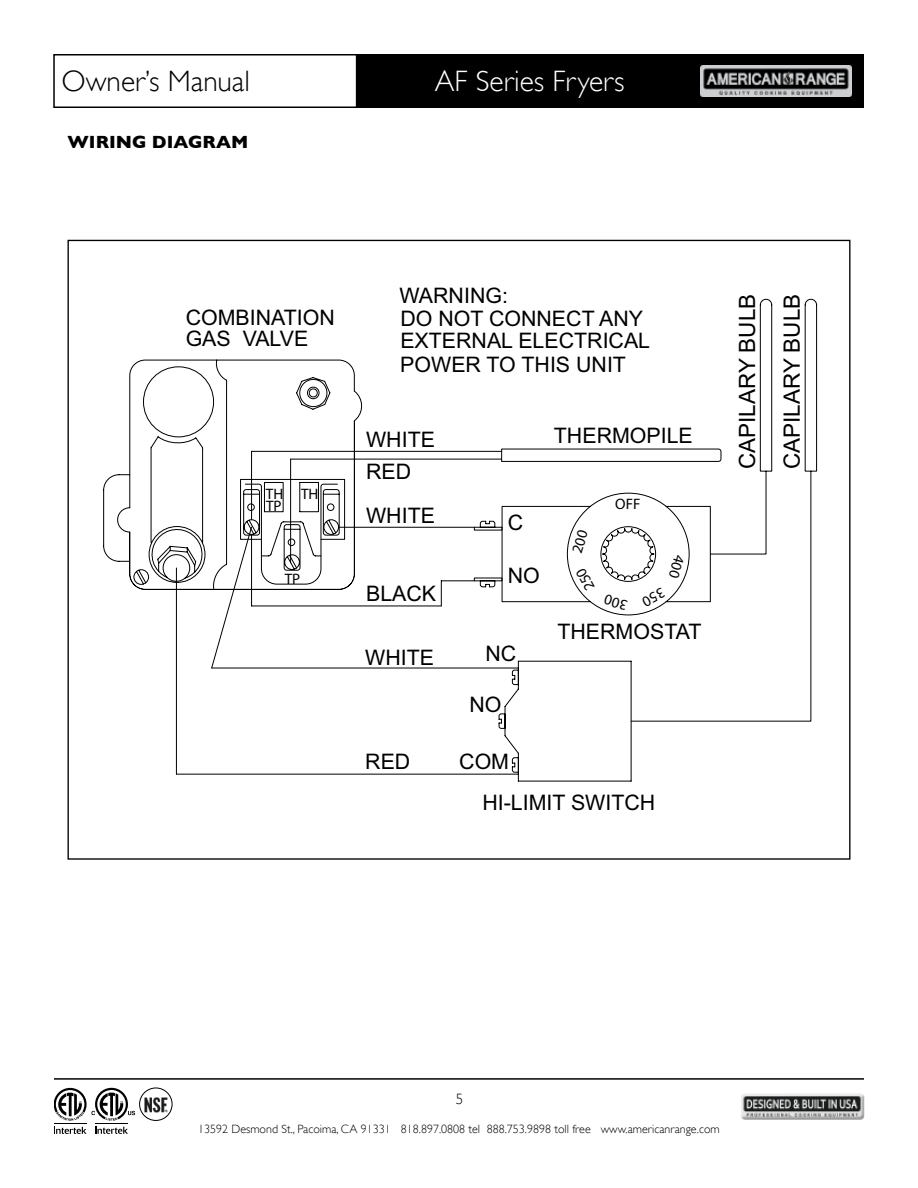
<style>
.page{position:relative;width:918px;height:1188px;background:#fff}
.page>*{position:absolute;margin:0;border:0;box-sizing:border-box;transform-origin:0 0}
.t1{font:300 29.55px "Gill Sans";color:#fff}
.t2{font:300 29.55px "Gill Sans";color:#000}
.t3{font:22.5px "Arial";color:#000}
.t4{font:21.45px "Arial";color:#000}
.t5{font:700 18px "Gill Sans";color:#000}
.t6{font:15.15px "Myriad Pro";color:#000}
.t7{font:300 15px "Gill Sans";color:#000}
.t8{font:300 12px "Gill Sans";color:#000}
</style>
<div class="page">
<svg style="left:722px;top:298px;width:95px;height:424px"></svg>
<svg style="left:517px;top:775px;width:115px;height:7px"></svg>
<svg style="left:176px;top:448px;width:546px;height:327px"></svg>
<svg style="left:355px;top:391px;width:9px;height:199px"></svg>
<svg style="left:103px;top:359px;width:252px;height:231px"></svg>
<div style="left:53px;top:54px;width:304px;height:54px;border:2px solid #000"></div>
<div style="left:356px;top:54px;width:508px;height:54px;background:#000"></div>
<img style="left:700px;top:66px;width:152px;height:30px">
<hr style="left:54px;top:1078px;width:810px;height:2px;background:#000">
<img style="left:741px;top:1093px;width:124px;height:27px">
<svg style="left:54px;top:1127px;width:33px;height:7px"></svg>
<hr style="left:54px;top:1123px;width:33px;height:1px;background:#000">
<svg style="left:95px;top:1127px;width:33px;height:7px"></svg>
<hr style="left:95px;top:1123px;width:33px;height:1px;background:#000">
<svg style="left:54px;top:1088px;width:81px;height:33px"></svg>
<div style="left:139px;top:1088px;width:34px;height:33px;border:1px solid #000;border-radius:50%"></div>
<img style="left:144px;top:1097px;width:23px;height:15px">
<svg style="left:669px;top:554px;width:15px;height:25px"></svg>
<svg style="left:641px;top:587px;width:25px;height:20px"></svg>
<svg style="left:604px;top:594px;width:24px;height:16px"></svg>
<svg style="left:576px;top:567px;width:19px;height:24px"></svg>
<svg style="left:572px;top:530px;width:16px;height:24px"></svg>
<h1 class="t2" style="left:62px;top:58px;width:190px">Owner’s Manual</h1>
<h1 class="t1" style="left:435px;top:58px;width:191px">AF Series Fryers</h1>
<p class="t5" style="left:68px;top:131px;width:182px">WIRING DIAGRAM</p>
<p class="t4" style="left:186px;top:303px;width:151px">COMBINATION</p>
<p class="t4" style="left:186px;top:324px;width:124px">GAS VALVE</p>
<p class="t6" style="left:266px;top:484px;width:19px">TH</p>
<p class="t6" style="left:266px;top:496px;width:17px">TP</p>
<p class="t6" style="left:301px;top:484px;width:19px">TH</p>
<p class="t6" style="left:285px;top:569px;width:17px">TP</p>
<p class="t4" style="left:400px;top:282px;width:110px">WARNING:</p>
<p class="t4" style="left:400px;top:304px;width:244px">DO NOT CONNECT ANY</p>
<p class="t4" style="left:400px;top:327px;width:251px">EXTERNAL ELECTRICAL</p>
<p class="t4" style="left:400px;top:350px;width:227px">POWER TO THIS UNIT</p>
<p class="t4" style="left:366px;top:425px;width:70px">WHITE</p>
<p class="t4" style="left:366px;top:457px;width:47px">RED</p>
<p class="t4" style="left:366px;top:501px;width:70px">WHITE</p>
<p class="t4" style="left:366px;top:580px;width:72px">BLACK</p>
<p class="t4" style="left:365px;top:643px;width:70px">WHITE</p>
<p class="t4" style="left:365px;top:747px;width:47px">RED</p>
<p class="t4" style="left:554px;top:422px;width:140px">THERMOPILE</p>
<p class="t4" style="left:508px;top:509px;width:17px">C</p>
<p class="t4" style="left:508px;top:561px;width:34px">NO</p>
<p class="t4" style="left:485px;top:640px;width:32px">NC</p>
<p class="t4" style="left:469px;top:691px;width:34px">NO</p>
<p class="t4" style="left:459px;top:748px;width:51px">COM</p>
<p class="t6" style="left:615px;top:495px;width:27px">OFF</p>
<p class="t4" style="left:557px;top:617px;width:146px">THERMOSTAT</p>
<p class="t4" style="left:482px;top:789px;width:175px">HI-LIMIT SWITCH</p>
<p class="t3" style="left:732px;top:469px;width:177px;rotate:-90deg">CAPILARY BULB</p>
<p class="t3" style="left:777px;top:469px;width:177px;rotate:-90deg">CAPILARY BULB</p>
<p class="t7" style="left:456px;top:1087px;width:9px">5</p>
<p class="t8" style="left:198px;top:1120px;width:523px">13592 Desmond St., Pacoima, CA 91331 818.897.0808 tel 888.753.9898 toll free www.americanrange.com</p>
</div>
